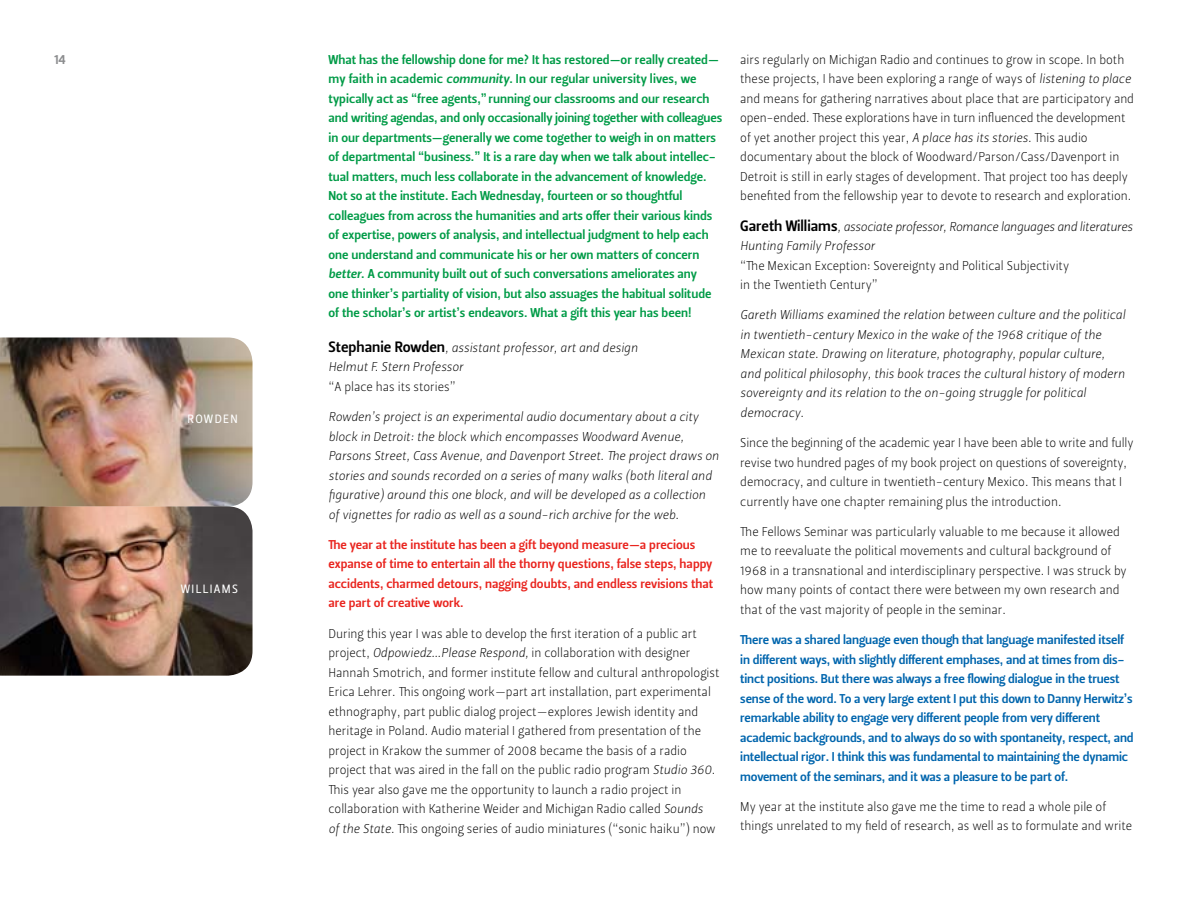
<style>
.page{position:relative;width:1188px;height:918px;background:#fff}
.page>*{position:absolute;margin:0;border:0;box-sizing:border-box;transform-origin:0 0}
.t1{font:13.5px "Leitura Sans Grot 3";color:#8c8d8f}
.t2{font:12.75px/19.5px "Leitura Sans Grot 1";color:#000}
.t3{font:12.75px/19.5px "Leitura Sans Grot 3";color:#009b47}
.t4{font:12.75px/19.5px "Leitura Sans Italic 1";color:#000}
.t5{font:12.75px/19.5px "Leitura Sans Grot 3";letter-spacing:-.01em;color:#0065ad}
.t6{font:12.75px/19.5px "Leitura Sans Grot 3";color:#e9251f}
.t7{font:12.75px/19.5px "Leitura Sans Italic 1";letter-spacing:-.02em;color:#000}
.t8{font:12px "Leitura Sans Grot 2";letter-spacing:.115em;color:#fff}
.s1{font-family:"Leitura Sans Italic 3"}
.s2{font-family:"Leitura Sans Grot 3";font-size:15px}
.s3{font-family:"Leitura Sans Italic 1"}
</style>
<div class="page">
<img style="left:0;top:338px;width:253px;height:338px">
<p class="t1" style="left:54px;top:52px;width:14px">14</p>
<p class="t3" style="left:328px;top:50px;width:395px">What has the fellowship done for me? It has restored—or really created— my faith in academic <span class="s1">community</span>. In our regular university lives, we typically act as “free agents,” running our classrooms and our research and writing agendas, and only occasionally joining together with colleagues in our departments—generally we come together to weigh in on matters of departmental “business.” It is a rare day when we talk about intellec&shy;tual matters, much less collaborate in the advancement of knowledge.<br>Not so at the institute. Each Wednesday, fourteen or so thoughtful colleagues from across the humanities and arts offer their various kinds of expertise, powers of analysis, and intellectual judgment to help each one understand and communicate his or her own matters of concern <span class="s1">better</span>. A community built out of such conversations ameliorates any<br>one thinker’s partiality of vision, but also assuages the habitual solitude of the scholar’s or artist’s endeavors. What a gift this year has been!</p>
<p class="t4" style="left:328px;top:338px;width:311px"><span class="s2">Stephanie Rowden</span>, assistant professor, art and design<br>Helmut F. Stern Professor</p>
<p class="t2" style="left:328px;top:377px;width:129px">“A place has its stories”</p>
<p class="t4" style="left:328px;top:407px;width:392px">Rowden’s project is an experimental audio documentary about a city block in Detroit: the block which encompasses Woodward Avenue, Parsons Street, Cass Avenue, and Davenport Street. The project draws on stories and sounds recorded on a series of many walks (both literal and figurative) around this one block, and will be developed as a collection of vignettes for radio as well as a sound-rich archive for the web.</p>
<p class="t6" style="left:328px;top:535px;width:386px">The year at the institute has been a gift beyond measure—a precious expanse of time to entertain all the thorny questions, false steps, happy accidents, charmed detours, nagging doubts, and endless revisions that are part of creative work.</p>
<p class="t2" style="left:328px;top:624px;width:392px">During this year I was able to develop the first iteration of a public art project, <span class="s3">Odpowiedz…Please Respond,</span> in collaboration with designer Hannah Smotrich, and former institute fellow and cultural anthropologist Erica Lehrer. This ongoing work—part art installation, part experimental ethnography, part public dialog project—explores Jewish identity and heritage in Poland. Audio material I gathered from presentation of the project in Krakow the summer of 2008 became the basis of a radio project that was aired in the fall on the public radio program <span class="s3">Studio 360</span>.<br>This year also gave me the opportunity to launch a radio project in collaboration with Katherine Weider and Michigan Radio called <span class="s3">Sounds<br>of the State</span>. This ongoing series of audio miniatures (“sonic haiku”) now</p>
<p class="t8" style="left:188px;top:412px;width:52px">ROWDEN</p>
<p class="t8" style="left:181px;top:582px;width:50px">WILLIAMS</p>
<p class="t2" style="left:740px;top:50px;width:395px">airs regularly on Michigan Radio and continues to grow in scope. In both these projects, I have been exploring a range of ways of <span class="s3">listening to place </span>and means for gathering narratives about place that are participatory and open-ended. These explorations have in turn influenced the development of yet another project this year, <span class="s3">A place has its stories.</span> This audio documentary about the block of Woodward/Parson/Cass/Davenport in Detroit is still in early stages of development. That project too has deeply benefited from the fellowship year to devote to research and exploration.</p>
<p class="t7" style="left:740px;top:217px;width:394px"><span class="s2">Gareth Williams</span>, associate professor, Romance languages and literatures<br>Hunting Family Professor</p>
<p class="t2" style="left:740px;top:256px;width:330px">“The Mexican Exception: Sovereignty and Political Subjectivity in the Twentieth Century”</p>
<p class="t4" style="left:740px;top:305px;width:387px">Gareth Williams examined the relation between culture and the political in twentieth-century Mexico in the wake of the 1968 critique of the Mexican state. Drawing on literature, photography, popular culture, and political philosophy, this book traces the cultural history of modern sovereignty and its relation to the on-going struggle for political democracy.</p>
<p class="t2" style="left:740px;top:433px;width:395px">Since the beginning of the academic year I have been able to write and fully revise two hundred pages of my book project on questions of sovereignty, democracy, and culture in twentieth-century Mexico. This means that I currently have one chapter remaining plus the introduction.</p>
<p class="t2" style="left:740px;top:522px;width:388px">The Fellows Seminar was particularly valuable to me because it allowed me to reevaluate the political movements and cultural background of 1968 in a transnational and interdisciplinary perspective. I was struck by how many points of contact there were between my own research and that of the vast majority of people in the seminar.</p>
<p class="t5" style="left:740px;top:630px;width:395px">There was a shared language even though that language manifested itself in different ways, with slightly different emphases, and at times from dis&shy;tinct positions. But there was always a free flowing dialogue in the truest sense of the word. To a very large extent I put this down to Danny Herwitz’s remarkable ability to engage very different people from very different academic backgrounds, and to always do so with spontaneity, respect, and intellectual rigor. I think this was fundamental to maintaining the dynamic movement of the seminars, and it was a pleasure to be part of.</p>
<p class="t2" style="left:740px;top:797px;width:394px">My year at the institute also gave me the time to read a whole pile of things unrelated to my field of research, as well as to formulate and write</p>
</div>
